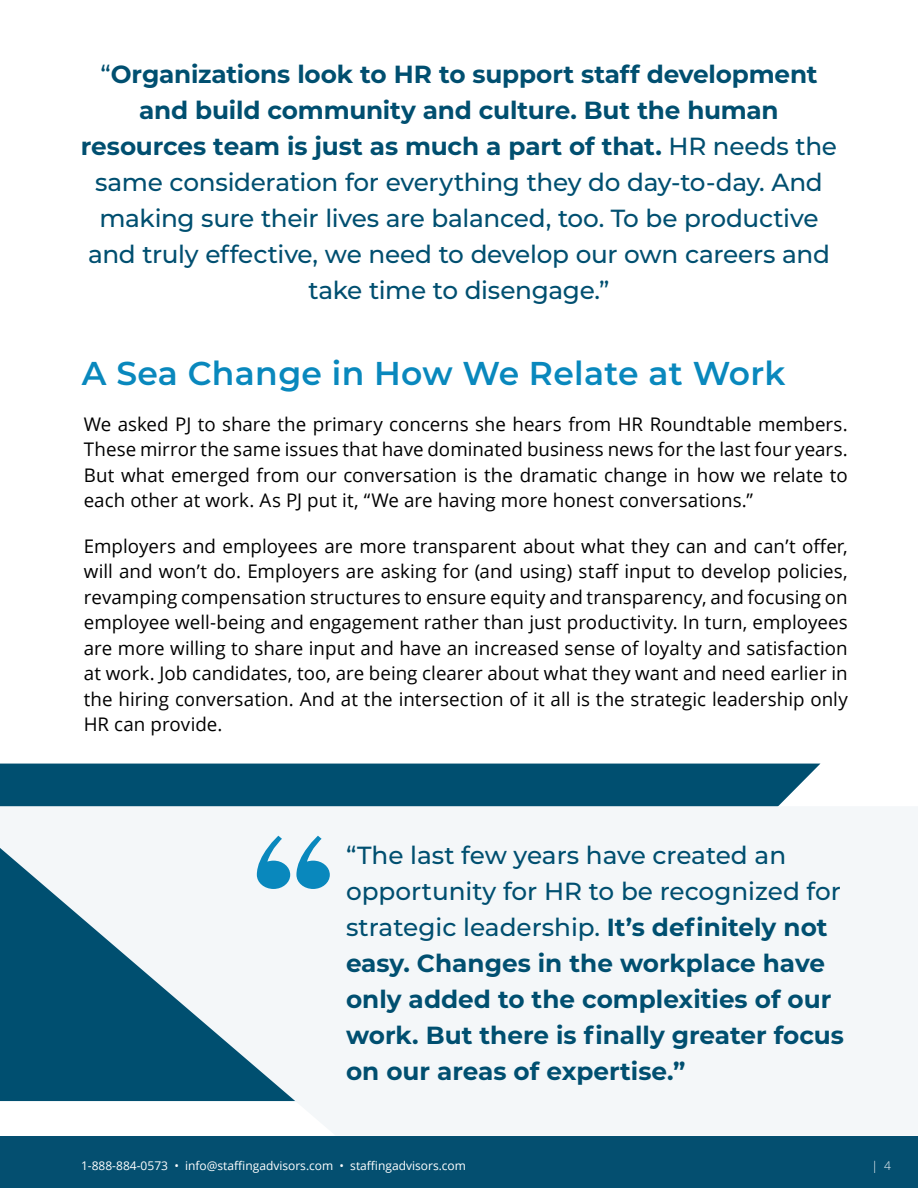
<style>
.page{position:relative;width:918px;height:1188px;background:#fff}
.page>*{position:absolute;margin:0;border:0;box-sizing:border-box;transform-origin:0 0}
.t1{font:600 33px "Montserrat";letter-spacing:.01em;color:#0988bd}
.t2{font:500 24.75px/36px "Montserrat";letter-spacing:-.015em;color:#004f70;text-align:center}
.t3{font:700 24.75px/36px "Montserrat";color:#004f70}
.t4{font:18.75px/25.5px "Open Sans";color:#000;text-align:justify}
.t5{font:12px "Open Sans";color:#fff}
.t6{font:300 12px "Open Sans";color:#fff}
.s1{font-weight:700}
.s2{font-weight:500}
</style>
<div class="page">
<div style="left:0;top:1136px;width:918px;height:52px;background:#044f70"></div>
<div style="left:0;top:764px;width:820px;height:42px;background:#004f70"></div>
<svg style="left:0;top:806px;width:918px;height:329px;fill:#f4f7f9"></svg>
<svg style="left:257px;top:836px;width:33px;height:53px"></svg>
<svg style="left:296px;top:836px;width:34px;height:53px"></svg>
<p class="t2" style="left:81px;top:56px;width:758px">“<span class="s1">Organizations look to HR to support staff development and build community and culture. But the human resources team is just as much a part of that.</span> HR needs the same consideration for everything they do day-to-day. And making sure their lives are balanced, too. To be productive and truly effective, we need to develop our own careers and take time to disengage.”</p>
<h1 class="t1" style="left:82px;top:350px;width:705px">A Sea Change in How We Relate at Work</h1>
<p class="t4" style="left:84px;top:411px;width:765px">We asked PJ to share the primary concerns she hears from HR Roundtable members.<br>These mirror the same issues that have dominated business news for the last four years.<br>But what emerged from our conversation is the dramatic change in how we relate to each other at work. As PJ put it, “We are having more honest conversations.”</p>
<p class="t4" style="left:84px;top:533px;width:766px">Employers and employees are more transparent about what they can and can’t offer, will and won’t do. Employers are asking for (and using) staff input to develop policies, revamping compensation structures to ensure equity and transparency, and focusing on employee well-being and engagement rather than just productivity. In turn, employees are more willing to share input and have an increased sense of loyalty and satisfaction at work. Job candidates, too, are being clearer about what they want and need earlier in the hiring conversation. And at the intersection of it all is the strategic leadership only HR can provide.</p>
<p class="t3" style="left:346px;top:836px;width:500px"><span class="s2">“The last few years have created an opportunity for HR to be recognized for strategic leadership.</span> It’s definitely not easy. Changes in the workplace have only added to the complexities of our work. But there is finally greater focus on our areas of expertise.”</p>
<p class="t5" style="left:81px;top:1157px;width:387px">1-888-884-0573 • info@staffingadvisors.com • staffingadvisors.com</p>
<p class="t6" style="left:871px;top:1158px;width:21px">| 4</p>
</div>
